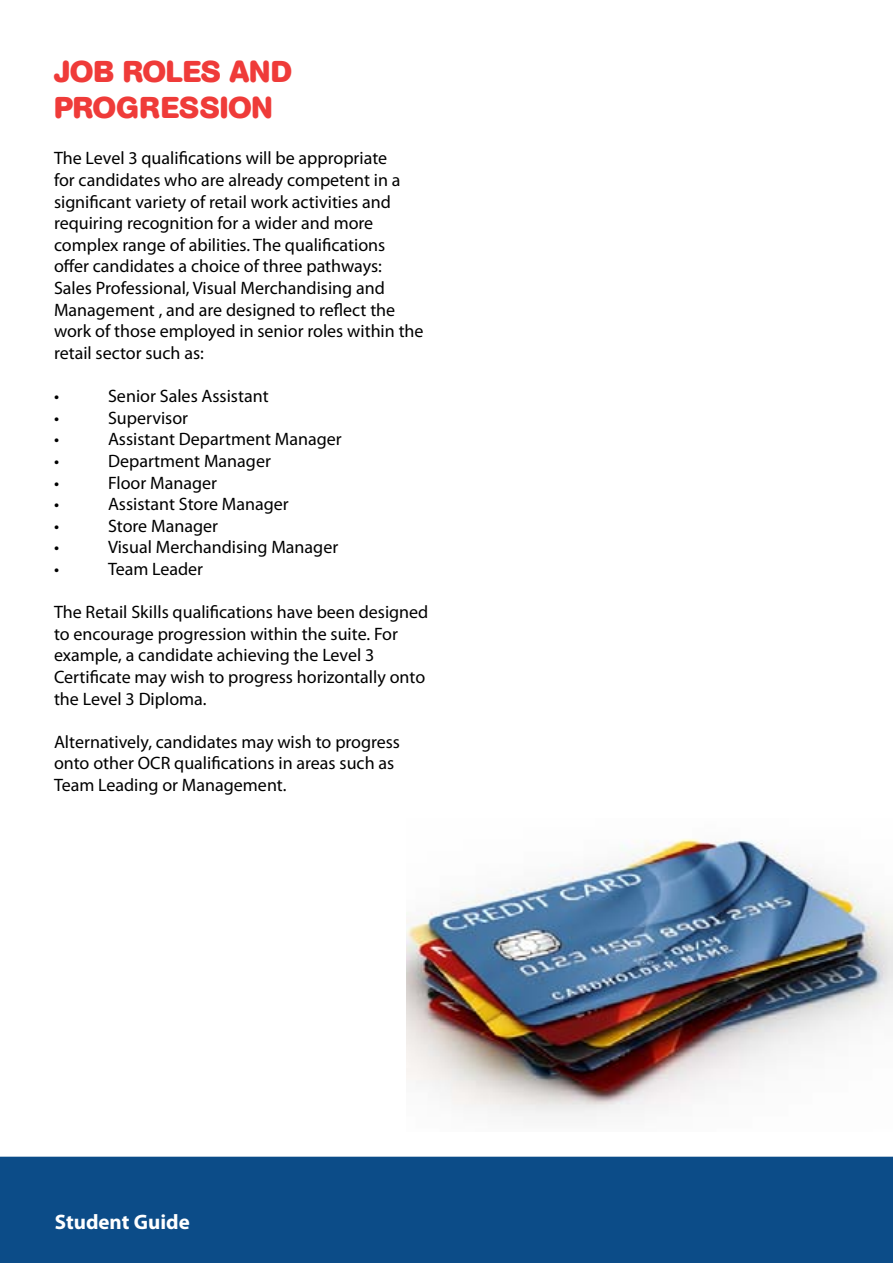
<style>
.page{position:relative;width:893px;height:1263px;background:#fff}
.page>*{position:absolute;margin:0;border:0;box-sizing:border-box;transform-origin:0 0}
.t1{font:700 30px/36px "AG Book Rounded";color:#ef3b39}
.t2{font:700 21px "Myriad Pro";color:#fff}
.t3{font:18px/21.6px "Myriad Pro";color:#000}
</style>
<div class="page">
<div style="left:0;top:1157px;width:893px;height:106px;background:#0c4c88"></div>
<img style="left:406px;top:838px;width:487px;height:279px">
<h1 class="t1" style="left:54px;top:54px;width:240px">JOB ROLES AND<br>PROGRESSION</h1>
<p class="t3" style="left:54px;top:147px;width:371px">The Level 3 qualifications will be appropriate<br>for candidates who are already competent in a significant variety of retail work activities and requiring recognition for a wider and more complex range of abilities. The qualifications offer candidates a choice of three pathways:<br>Sales Professional, Visual Merchandising and Management , and are designed to reflect the work of those employed in senior roles within the retail sector such as:</p>
<p class="t3" style="left:54px;top:385px;width:7px">•</p>
<p class="t3" style="left:108px;top:385px;width:162px">Senior Sales Assistant</p>
<p class="t3" style="left:54px;top:407px;width:7px">•</p>
<p class="t3" style="left:108px;top:407px;width:82px">Supervisor</p>
<p class="t3" style="left:54px;top:428px;width:7px">•</p>
<p class="t3" style="left:108px;top:428px;width:235px">Assistant Department Manager</p>
<p class="t3" style="left:54px;top:450px;width:7px">•</p>
<p class="t3" style="left:108px;top:450px;width:164px">Department Manager</p>
<p class="t3" style="left:54px;top:471px;width:7px">•</p>
<p class="t3" style="left:108px;top:471px;width:111px">Floor Manager</p>
<p class="t3" style="left:54px;top:493px;width:7px">•</p>
<p class="t3" style="left:108px;top:493px;width:182px">Assistant Store Manager</p>
<p class="t3" style="left:54px;top:515px;width:7px">•</p>
<p class="t3" style="left:108px;top:515px;width:111px">Store Manager</p>
<p class="t3" style="left:54px;top:536px;width:7px">•</p>
<p class="t3" style="left:108px;top:536px;width:232px">Visual Merchandising Manager</p>
<p class="t3" style="left:54px;top:558px;width:7px">•</p>
<p class="t3" style="left:108px;top:558px;width:97px">Team Leader</p>
<p class="t3" style="left:54px;top:601px;width:376px">The Retail Skills qualifications have been designed to encourage progression within the suite. For example, a candidate achieving the Level 3<br>Certificate may wish to progress horizontally onto the Level 3 Diploma.</p>
<p class="t3" style="left:54px;top:731px;width:348px">Alternatively, candidates may wish to progress onto other OCR qualifications in areas such as<br>Team Leading or Management.</p>
<p class="t2" style="left:55px;top:1208px;width:136px">Student Guide</p>
</div>
